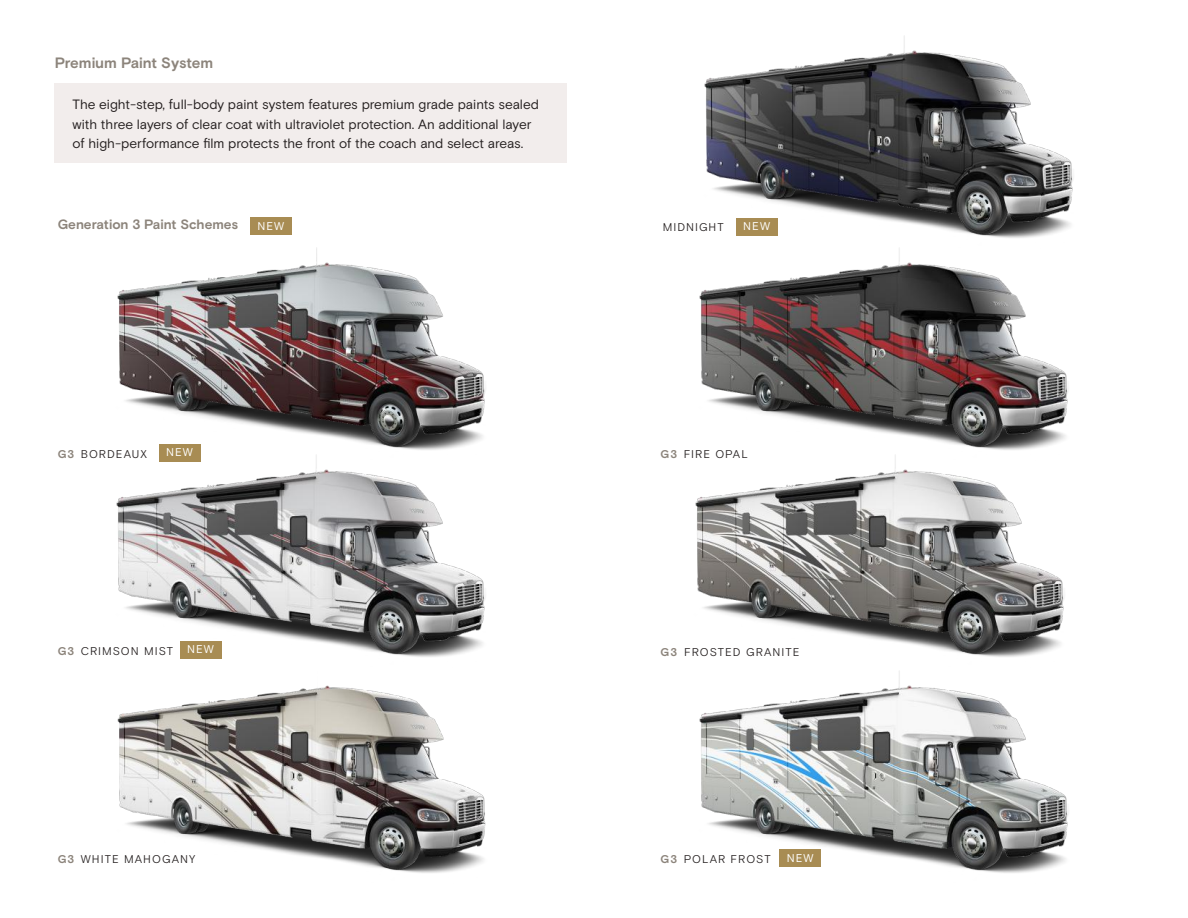
<style>
.page{position:relative;width:1188px;height:918px;background:#fff}
.page>*{position:absolute;margin:0;border:0;box-sizing:border-box;transform-origin:0 0}
.t1{font:700 15px "Basis Grotesque Pro";letter-spacing:-.01em;color:#8c847b}
.t2{font:13.5px/19.5px "Basis Grotesque Pro";letter-spacing:-.005em;color:#241f1f}
.t3{font:700 13.5px "Basis Grotesque Pro";color:#8c847b}
.t4{font:11.25px "Basis Grotesque Pro Off White";letter-spacing:.09em;color:#241f1f}
.t5{font:11.25px "Basis Grotesque Pro";letter-spacing:.095em;color:#fff}
.s1{font-family:"Basis Grotesque Pro";font-weight:700;color:#8c847b}
</style>
<div class="page">
<img style="left:117px;top:247px;width:368px;height:181px">
<img style="left:116px;top:428px;width:369px;height:216px">
<img style="left:704px;top:36px;width:369px;height:185px">
<img style="left:699px;top:221px;width:372px;height:207px">
<img style="left:117px;top:644px;width:369px;height:229px">
<img style="left:695px;top:428px;width:371px;height:216px">
<img style="left:699px;top:644px;width:369px;height:229px">
<div style="left:55px;top:83px;width:512px;height:79px;background:#f2edec"></div>
<div style="left:250px;top:218px;width:42px;height:17px;background:#a88c53"></div>
<div style="left:159px;top:444px;width:41px;height:17px;background:#a88c53"></div>
<div style="left:736px;top:218px;width:41px;height:17px;background:#a88c53"></div>
<div style="left:180px;top:641px;width:41px;height:17px;background:#a88c53"></div>
<div style="left:780px;top:849px;width:41px;height:17px;background:#a88c53"></div>
<p class="t1" style="left:55px;top:54px;width:160px">Premium Paint System</p>
<p class="t2" style="left:73px;top:95px;width:468px">The eight-step, full-body paint system features premium grade paints sealed with three layers of clear coat with ultraviolet protection. An additional layer of high-performance film protects the front of the coach and select areas.</p>
<p class="t3" style="left:58px;top:216px;width:182px">Generation 3 Paint Schemes</p>
<p class="t5" style="left:257px;top:220px;width:28px">NEW</p>
<p class="t4" style="left:663px;top:221px;width:63px">MIDNIGHT</p>
<p class="t5" style="left:743px;top:220px;width:28px">NEW</p>
<p class="t5" style="left:166px;top:446px;width:28px">NEW</p>
<p class="t4" style="left:58px;top:448px;width:91px"><span class="s1">G3</span> BORDEAUX</p>
<p class="t4" style="left:661px;top:448px;width:89px"><span class="s1">G3</span> FIRE OPAL</p>
<p class="t4" style="left:58px;top:645px;width:117px"><span class="s1">G3</span> CRIMSON MIST</p>
<p class="t5" style="left:187px;top:643px;width:28px">NEW</p>
<p class="t4" style="left:661px;top:646px;width:140px"><span class="s1">G3</span> FROSTED GRANITE</p>
<p class="t4" style="left:58px;top:853px;width:139px"><span class="s1">G3</span> WHITE MAHOGANY</p>
<p class="t4" style="left:661px;top:853px;width:111px"><span class="s1">G3</span> POLAR FROST</p>
<p class="t5" style="left:787px;top:851px;width:28px">NEW</p>
</div>
